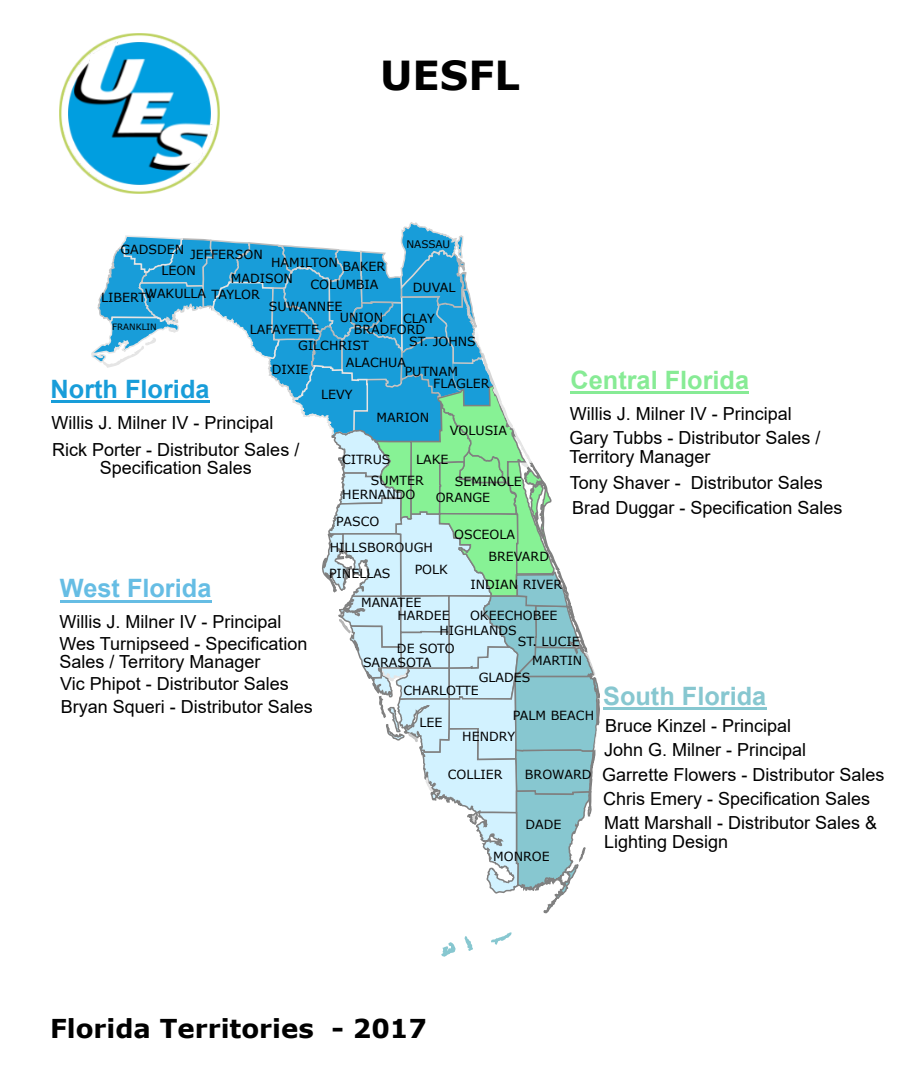
<style>
.page{position:relative;width:900px;height:1080px;background:#fff}
.page>*{position:absolute;margin:0;border:0;box-sizing:border-box;transform-origin:0 0}
.t1{font:700 40px "Verdana";color:#000}
.t2{font:700 26px "Verdana";color:#000}
.t3{font:700 25.3px "Arial";color:#87eb95}
.t4{font:700 25.3px "Arial";color:#189dd9}
.t5{font:700 25.3px "Arial";color:#87c7d0}
.t6{font:700 25.3px "Arial";color:#66bde4}
.t7{font:18px/24.5px "Arial";color:#000}
.t8{font:12.6px/21.2px "Verdana";color:#000}
.t9{font:10.5px "Verdana";letter-spacing:-.005em;color:#000}
.t10{font:8.7px "Verdana";color:#000}
</style>
<div class="page">
<svg style="left:491px;top:932px;width:21px;height:13px"></svg>
<svg style="left:464px;top:936px;width:9px;height:15px"></svg>
<svg style="left:441px;top:942px;width:15px;height:15px"></svg>
<svg style="left:91px;top:222px;width:510px;height:692px"></svg>
<img style="left:59px;top:33px;width:160px;height:160px">
<hr style="left:51px;top:401px;width:159px;height:2px;background:#189dd9">
<hr style="left:571px;top:392px;width:178px;height:2px;background:#87eb95">
<hr style="left:603px;top:707px;width:163px;height:3px;background:#87c7d0">
<hr style="left:60px;top:600px;width:151px;height:2px;background:#66bde4">
<h1 class="t1" style="left:380px;top:60px;width:141px">UESFL</h1>
<p class="t9" style="left:406px;top:240px;width:45px">NASSAU</p>
<p class="t8" style="left:162px;top:240px;width:36px;text-indent:-41px">GADSDEN<br>LEON</p>
<p class="t8" style="left:145px;top:283px;width:63px">WAKULLA</p>
<p class="t8" style="left:190px;top:245px;width:74px">JEFFERSON</p>
<p class="t8" style="left:271px;top:253px;width:68px">HAMILTON</p>
<p class="t8" style="left:343px;top:257px;width:44px">BAKER</p>
<p class="t8" style="left:231px;top:268px;width:64px">MADISON</p>
<p class="t8" style="left:310px;top:275px;width:70px">COLUMBIA</p>
<p class="t8" style="left:413px;top:278px;width:44px">DUVAL</p>
<p class="t8" style="left:211px;top:285px;width:50px">TAYLOR</p>
<p class="t8" style="left:101px;top:288px;width:54px">LIBERTY</p>
<p class="t8" style="left:269px;top:296px;width:75px">SUWANNEE</p>
<p class="t8" style="left:340px;top:308px;width:45px">UNION</p>
<p class="t8" style="left:354px;top:313px;width:82px;line-height:11.8px;text-indent:49px">CLAY<br>BRADFORD</p>
<p class="t10" style="left:112px;top:323px;width:46px">FRANKLIN</p>
<p class="t8" style="left:250px;top:320px;width:71px">LAFAYETTE</p>
<p class="t8" style="left:298px;top:336px;width:72px">GILCHRIST</p>
<p class="t8" style="left:409px;top:332px;width:68px">ST. JOHNS</p>
<p class="t8" style="left:346px;top:352px;width:62px">ALACHUA</p>
<p class="t8" style="left:272px;top:360px;width:38px">DIXIE</p>
<p class="t8" style="left:405px;top:362px;width:55px">PUTNAM</p>
<h3 class="t4" style="left:51px;top:380px;width:160px">North Florida</h3>
<h3 class="t3" style="left:571px;top:370px;width:180px">Central Florida</h3>
<p class="t8" style="left:433px;top:374px;width:58px">FLAGLER</p>
<p class="t8" style="left:321px;top:384px;width:33px">LEVY</p>
<p class="t7" style="left:52px;top:411px;width:249px;line-height:26.4px">Willis J. Milner IV - Principal<br>Rick Porter - Distributor Sales /</p>
<p class="t7" style="left:100px;top:457px;width:154px">Specification Sales</p>
<h3 class="t6" style="left:60px;top:579px;width:153px">West Florida</h3>
<p class="t7" style="left:60px;top:612px;width:249px;line-height:22.3px">Willis J. Milner IV - Principal<br>Wes Turnipseed - Specification</p>
<p class="t7" style="left:60px;top:653px;width:255px;line-height:22.1px">Sales / Territory Manager<br>Vic Phipot - Distributor Sales<br>Bryan Squeri - Distributor Sales</p>
<p class="t8" style="left:377px;top:408px;width:54px">MARION</p>
<p class="t8" style="left:450px;top:421px;width:59px">VOLUSIA</p>
<p class="t8" style="left:342px;top:449px;width:50px">CITRUS</p>
<p class="t8" style="left:416px;top:450px;width:34px">LAKE</p>
<p class="t8" style="left:371px;top:471px;width:54px">SUMTER</p>
<p class="t8" style="left:455px;top:472px;width:68px">SEMINOLE</p>
<p class="t8" style="left:342px;top:484px;width:75px">HERNANDO</p>
<p class="t8" style="left:336px;top:512px;width:45px">PASCO</p>
<p class="t8" style="left:436px;top:488px;width:56px">ORANGE</p>
<p class="t8" style="left:454px;top:525px;width:62px">OSCEOLA</p>
<p class="t8" style="left:330px;top:538px;width:105px">HILLSBOROUGH</p>
<p class="t8" style="left:488px;top:547px;width:62px">BREVARD</p>
<p class="t7" style="left:569px;top:402px;width:253px;line-height:24.9px">Willis J. Milner IV - Principal<br>Gary Tubbs - Distributor Sales /</p>
<p class="t7" style="left:569px;top:446px;width:274px;line-height:25.6px">Territory Manager<br>Tony Shaver - Distributor Sales<br>Brad Duggar - Specification Sales</p>
<p class="t8" style="left:329px;top:564px;width:63px">PINELLAS</p>
<p class="t8" style="left:415px;top:560px;width:35px">POLK</p>
<p class="t8" style="left:361px;top:593px;width:62px">MANATEE</p>
<p class="t8" style="left:397px;top:606px;width:54px">HARDEE</p>
<p class="t8" style="left:470px;top:575px;width:93px">INDIAN RIVER</p>
<p class="t8" style="left:470px;top:606px;width:89px">OKEECHOBEE</p>
<p class="t8" style="left:440px;top:621px;width:79px">HIGHLANDS</p>
<p class="t8" style="left:518px;top:631px;width:63px">ST. LUCIE</p>
<p class="t8" style="left:397px;top:639px;width:59px">DE SOTO</p>
<p class="t8" style="left:363px;top:652px;width:70px">SARASOTA</p>
<p class="t8" style="left:532px;top:651px;width:52px">MARTIN</p>
<p class="t8" style="left:479px;top:668px;width:53px">GLADES</p>
<p class="t8" style="left:404px;top:681px;width:77px">CHARLOTTE</p>
<p class="t8" style="left:419px;top:713px;width:24px">LEE</p>
<p class="t8" style="left:513px;top:706px;width:83px">PALM BEACH</p>
<p class="t8" style="left:462px;top:727px;width:54px">HENDRY</p>
<p class="t8" style="left:448px;top:765px;width:56px">COLLIER</p>
<p class="t8" style="left:525px;top:765px;width:68px">BROWARD</p>
<p class="t8" style="left:525px;top:815px;width:38px">DADE</p>
<p class="t8" style="left:493px;top:846px;width:58px">MONROE</p>
<h3 class="t5" style="left:603px;top:686px;width:165px">South Florida</h3>
<p class="t7" style="left:602px;top:715px;width:284px">Bruce Kinzel - Principal<br>John G. Milner - Principal<br>Garrette Flowers - Distributor Sales<br>Chris Emery - Specification Sales<br>Matt Marshall - Distributor Sales &amp;</p>
<p class="t7" style="left:604px;top:831px;width:126px">Lighting Design</p>
<h2 class="t2" style="left:50px;top:1018px;width:378px">Florida Territories - 2017</h2>
</div>
